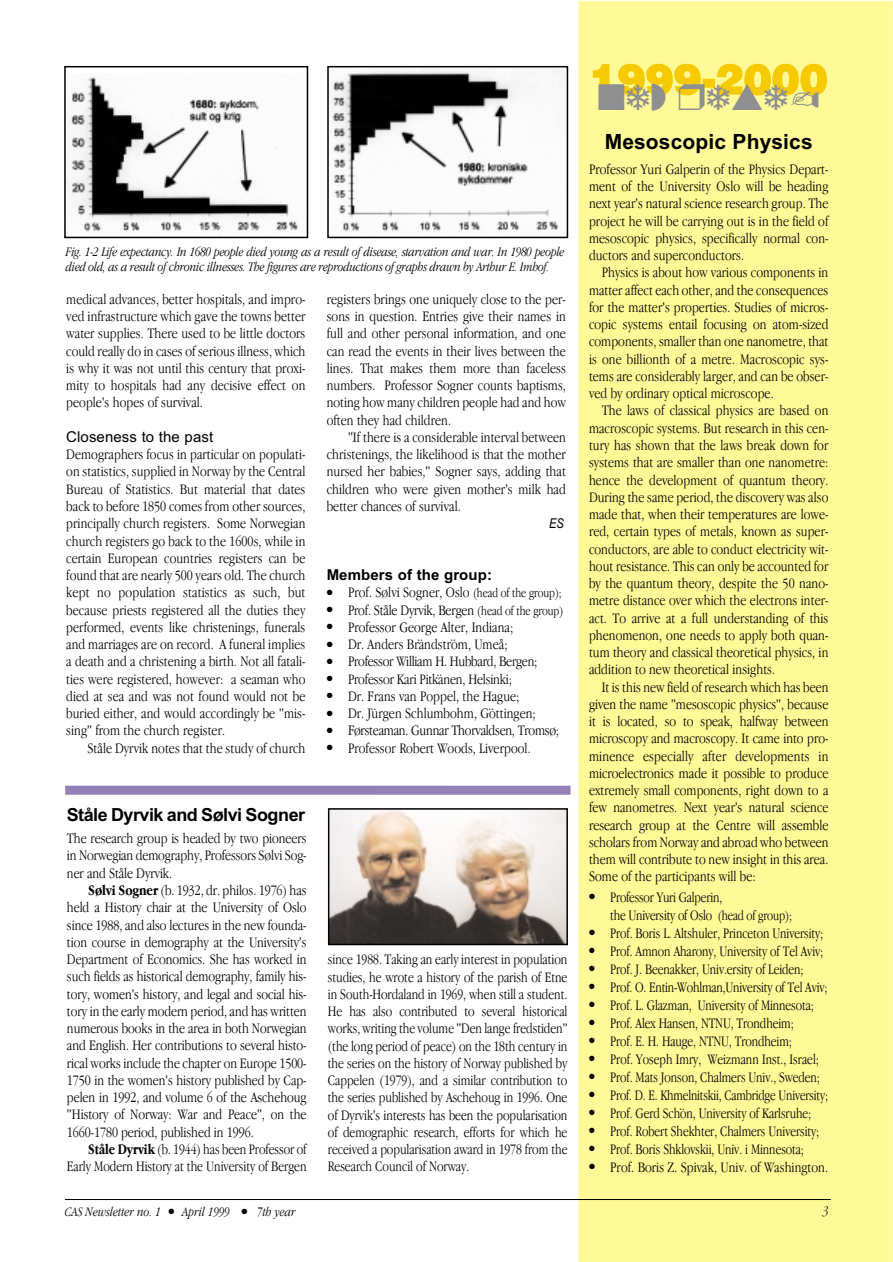
<style>
.page{position:relative;width:893px;height:1262px;background:#fff}
.page>*{position:absolute;margin:0;border:0;box-sizing:border-box;transform-origin:0 0}
.t1{font:900 42px "Helvetica";color:#f5ca00}
.t2{font:36px "Monotype Sorts";color:#8f8f8f}
.t3{font:700 21px "Arial";letter-spacing:.005em;color:#000}
.t4{font:700 18px "Arial";letter-spacing:-.025em;color:#000}
.t5{font:300 condensed 15px/17.2px "Garamond";color:#000;text-align:justify}
.t6{font:300 condensed 15px/18px "Garamond";color:#000;scale:.95 1}
.t7{font:300 condensed 15px "Garamond";color:#000;scale:.94 1}
.t8{font:15px "Arial";letter-spacing:.005em;color:#000}
.t9{font:700 15px "Arial";letter-spacing:.005em;color:#000}
.t10{font:italic 700 condensed 13.5px/15px "Garamond";letter-spacing:-.01em;color:#000}
.t11{font:italic 13.5px "Arial Narrow";color:#000}
.s1{font-size:13.5px}
.s2{font-weight:700}
.s3{font-size:14.25px}
</style>
<div class="page">
<div style="left:578px;top:1px;width:314px;height:1260px;background:#fff997"></div>
<hr style="left:65px;top:1199px;width:765px;height:1px;background:#000">
<img style="left:67px;top:77px;width:232px;height:155px">
<div style="left:64px;top:66px;width:244px;height:172px;border:2px solid #000"></div>
<img style="left:330px;top:69px;width:235px;height:163px">
<div style="left:327px;top:66px;width:241px;height:172px;border:2px solid #000"></div>
<div style="left:65px;top:785px;width:505px;height:9px;background:#9280b6"></div>
<img style="left:331px;top:811px;width:234px;height:131px">
<div style="left:328px;top:808px;width:240px;height:137px;border:2px solid #000"></div>
<p class="t10" style="left:66px;top:245px;width:500px">Fig. 1-2 Life expectancy. In 1680 people died young as a result of disease, starvation and war. In 1980 people died old, as a result of chronic illnesses. The figures are reproductions of graphs drawn by Arthur E. Imhof.</p>
<p class="t5" style="left:66px;top:292px;width:241px">medical advances, better hospitals, and impro&shy;ved infrastructure which gave the towns better water supplies. There used to be little doctors could really do in cases of serious illness, which is why it was not until this century that proxi&shy;mity to hospitals had any decisive effect on people's hopes of survival.</p>
<p class="t8" style="left:66px;top:431px;width:148px">Closeness to the past</p>
<p class="t5" style="left:66px;top:447px;width:241px">Demographers focus in particular on populati&shy;on statistics, supplied in Norway by the Central Bureau of Statistics. But material that dates back to before 1850 comes from other sources, principally church registers. Some Norwegian church registers go back to the 1600s, while in certain European countries registers can be found that are nearly 500 years old. The church kept no population statistics as such, but because priests registered all the duties they performed, events like christenings, funerals and marriages are on record. A funeral implies a death and a christening a birth. Not all fatali&shy;ties were registered, however: a seaman who died at sea and was not found would not be buried either, and would accordingly be "mis&shy;sing" from the church register.</p>
<p class="t5" style="left:87px;top:740px;width:219px">Ståle Dyrvik notes that the study of church</p>
<p class="t5" style="left:327px;top:292px;width:241px">registers brings one uniquely close to the per&shy;sons in question. Entries give their names in full and other personal information, and one can read the events in their lives between the lines. That makes them more than faceless numbers. Professor Sogner counts baptisms, noting how many children people had and how often they had children.</p>
<p class="t5" style="left:327px;top:430px;width:241px;text-indent:21px">"If there is a considerable interval between christenings, the likelihood is that the mother nursed her babies," Sogner says, adding that children who were given mother's milk had better chances of survival.</p>
<p class="t11" style="left:549px;top:518px;width:16px">ES</p>
<p class="t9" style="left:327px;top:569px;width:167px">Members of the group:</p>
<p class="t5" style="left:327px;top:585px;width:236px">● Prof. Sølvi Sogner, Oslo <span class="s1">(head of the group);</span></p>
<p class="t5" style="left:327px;top:602px;width:238px">● Prof. Ståle Dyrvik, Bergen <span class="s1">(head of the group)</span></p>
<p class="t5" style="left:327px;top:619px;width:188px">● Professor George Alter, Indiana;</p>
<p class="t5" style="left:327px;top:637px;width:182px">● Dr. Anders Brändström, Umeå;</p>
<p class="t5" style="left:327px;top:654px;width:212px">● Professor William H. Hubbard, Bergen;</p>
<p class="t5" style="left:327px;top:671px;width:187px">● Professor Kari Pitkänen, Helsinki;</p>
<p class="t5" style="left:327px;top:688px;width:194px">● Dr. Frans van Poppel, the Hague;</p>
<p class="t5" style="left:327px;top:706px;width:211px">● Dr. Jürgen Schlumbohm, Göttingen;</p>
<p class="t5" style="left:327px;top:723px;width:234px">● Førsteaman. Gunnar Thorvaldsen, Tromsø;</p>
<p class="t5" style="left:327px;top:740px;width:205px">● Professor Robert Woods, Liverpool.</p>
<p class="t4" style="left:67px;top:808px;width:240px">Ståle Dyrvik and Sølvi Sogner</p>
<p class="t5" style="left:67px;top:831px;width:241px">The research group is headed by two pioneers in Norwegian demography, Professors Sølvi Sog&shy;ner and Ståle Dyrvik.</p>
<p class="t5" style="left:67px;top:882px;width:241px;text-indent:21px"><span class="s2">Sølvi Sogner</span> (b. 1932, dr. philos. 1976) has held a History chair at the University of Oslo since 1988, and also lectures in the new founda&shy;tion course in demography at the University's Department of Economics. She has worked in such fields as historical demography, family his&shy;tory, women's history, and legal and social his&shy;tory in the early modern period, and has written numerous books in the area in both Norwegian and English. Her contributions to several histo&shy;rical works include the chapter on Europe 1500- 1750 in the women's history published by Cap&shy;pelen in 1992, and volume 6 of the Aschehoug "History of Norway: War and Peace", on the 1660-1780 period, published in 1996.</p>
<p class="t5" style="left:67px;top:1141px;width:241px;text-align:right"><span class="s2">Ståle Dyrvik</span> (b. 1944) has been Professor of<br>Early Modern History at the University of Bergen</p>
<p class="t5" style="left:328px;top:952px;width:241px">since 1988. Taking an early interest in population studies, he wrote a history of the parish of Etne in South-Hordaland in 1969, when still a student.<br>He has also contributed to several historical works, writing the volume "Den lange fredstiden" (the long period of peace) on the 18th century in the series on the history of Norway published by Cappelen (1979), and a similar contribution to the series published by Aschehoug in 1996. One of Dyrvik's interests has been the popularisation of demographic research, efforts for which he received a popularisation award in 1978 from the Research Council of Norway.</p>
<h1 class="t1" style="left:589px;top:64px;width:240px">1999-2000</h1>
<h2 class="t2" style="left:597px;top:81px;width:223px">■❅◗ ❒❅▲❅✍</h2>
<h3 class="t3" style="left:604px;top:134px;width:209px">Mesoscopic Physics</h3>
<p class="t5" style="left:589px;top:162px;width:241px">Professor Yuri Galperin of the Physics Depart&shy;ment of the University Oslo will be heading next year's natural science research group. The project he will be carrying out is in the field of mesoscopic physics, specifically normal con&shy;ductors and superconductors.</p>
<p class="t5" style="left:589px;top:265px;width:241px;text-indent:13px">Physics is about how various components in matter affect each other, and the consequences for the matter's properties. Studies of micros&shy;copic systems entail focusing on atom-sized components, smaller than one nanometre, that is one billionth of a metre. Macroscopic sys&shy;tems are considerably larger, and can be obser&shy;ved by ordinary optical microscope.</p>
<p class="t5" style="left:589px;top:403px;width:241px;text-indent:13px">The laws of classical physics are based on macroscopic systems. But research in this cen&shy;tury has shown that the laws break down for systems that are smaller than one nanometre: hence the development of quantum theory.<br>During the same period, the discovery was also made that, when their temperatures are lowe&shy;red, certain types of metals, known as super&shy;conductors, are able to conduct electricity wit&shy;hout resistance. This can only be accounted for by the quantum theory, despite the 50 nano&shy;metre distance over which the electrons inter&shy;act. To arrive at a full understanding of this phenomenon, one needs to apply both quan&shy;tum theory and classical theoretical physics, in addition to new theoretical insights.</p>
<p class="t5" style="left:589px;top:679px;width:241px;text-indent:13px">It is this new field of research which has been given the name "mesoscopic physics", because it is located, so to speak, halfway between microscopy and macroscopy. It came into pro&shy;minence especially after developments in microelectronics made it possible to produce extremely small components, right down to a few nanometres. Next year's natural science research group at the Centre will assemble scholars from Norway and abroad who between them will contribute to new insight in this area.<br>Some of the participants will be:</p>
<p class="t6" style="left:610px;top:889px;width:193px;text-indent:-21px">● Professor Yuri Galperin,<br>the University of Oslo <span class="s3">(head of group);</span></p>
<p class="t6" style="left:589px;top:925px;width:248px">● Prof. Boris L. Altshuler, Princeton University;</p>
<p class="t6" style="left:589px;top:943px;width:248px">● Prof. Amnon Aharony, University of Tel Aviv;</p>
<p class="t6" style="left:589px;top:961px;width:227px">● Prof. J. Beenakker, Univ.ersity of Leiden;</p>
<p class="t6" style="left:589px;top:979px;width:252px">● Prof. O. Entin-Wohlman,University of Tel Aviv;</p>
<p class="t6" style="left:589px;top:997px;width:238px">● Prof. L. Glazman, University of Minnesota;</p>
<p class="t6" style="left:589px;top:1015px;width:217px">● Prof. Alex Hansen, NTNU, Trondheim;</p>
<p class="t6" style="left:589px;top:1033px;width:215px">● Prof. E. H. Hauge, NTNU, Trondheim;</p>
<p class="t6" style="left:589px;top:1051px;width:244px">● Prof. Yoseph Imry, Weizmann Inst., Israel;</p>
<p class="t6" style="left:589px;top:1069px;width:245px">● Prof. Mats Jonson, Chalmers Univ., Sweden;</p>
<p class="t7" style="left:589px;top:1089px;width:256px">● Prof. D. E. Khmelnitskii, Cambridge University;</p>
<p class="t6" style="left:589px;top:1105px;width:235px">● Prof. Gerd Schön, University of Karlsruhe;</p>
<p class="t6" style="left:589px;top:1123px;width:244px">● Prof. Robert Shekhter, Chalmers University;</p>
<p class="t6" style="left:589px;top:1141px;width:228px">● Prof. Boris Shklovskii, Univ. i Minnesota;</p>
<p class="t5" style="left:589px;top:1159px;width:240px">● Prof. Boris Z. Spivak, Univ. of Washington.</p>
<p class="t10" style="left:65px;top:1205px;width:232px">CAS Newsletter no. 1 ● April 1999 ● 7th year</p>
<p class="t10" style="left:823px;top:1204px;width:7px">3</p>
</div>
